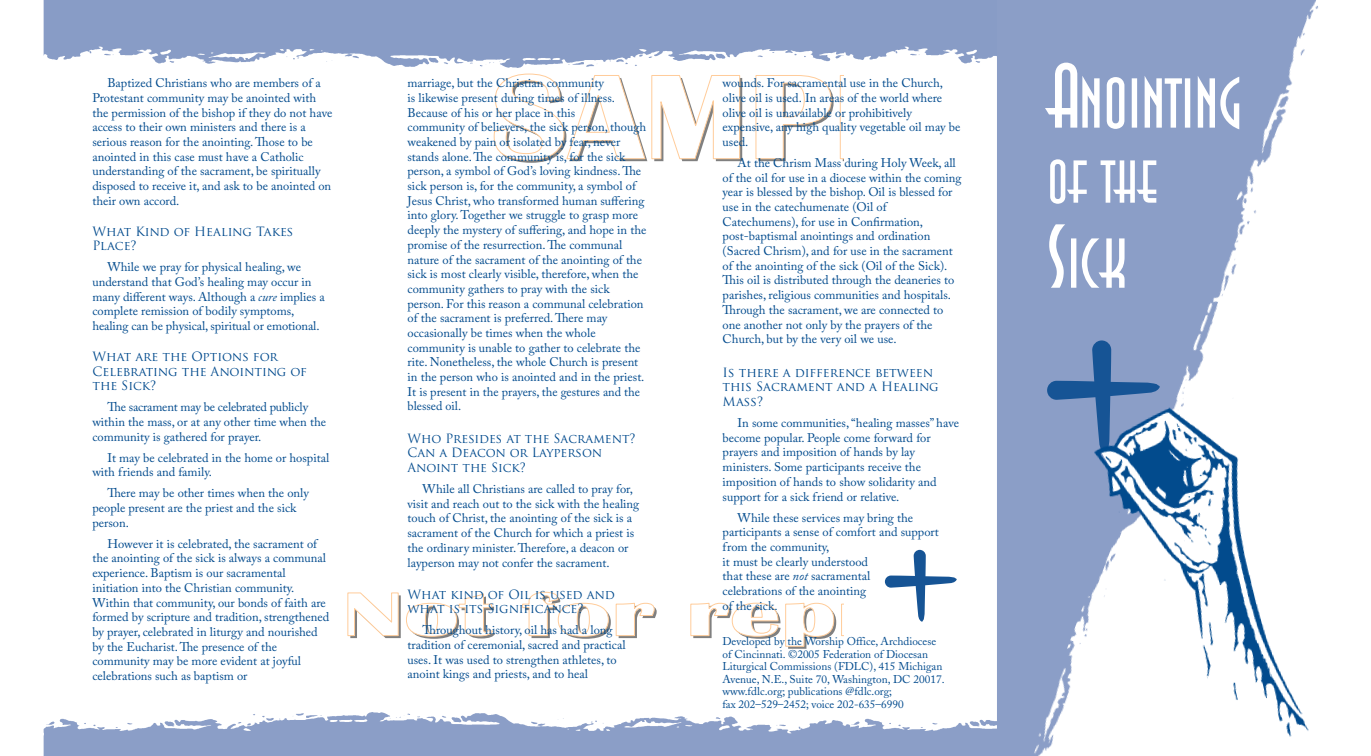
<style>
.page{position:relative;width:1371px;height:756px;background:#fff}
.page>*{position:absolute;margin:0;border:0;box-sizing:border-box;transform-origin:0 0}
.t1{font:12.5px/14.8px "Adobe Caslon Pro";color:#004a8d}
.t2{font:12.5px/14.8px "Trajan Pro";color:#004a8d}
.t3{font:11.25px/12.5px "Adobe Caslon";color:#004a8d}
.s1{font-style:italic}
.s2{font-family:"Adobe Caslon"}
</style>
<div class="page">
<svg style="left:493px;top:115px;width:249px;height:48px"></svg>
<svg style="left:755px;top:115px;width:75px;height:46px"></svg>
<svg style="left:839px;top:115px;width:5px;height:46px"></svg>
<svg style="left:347px;top:592px;width:148px;height:46px"></svg>
<svg style="left:522px;top:591px;width:134px;height:47px"></svg>
<svg style="left:690px;top:602px;width:154px;height:46px"></svg>
<img style="left:44px;top:712px;width:802px;height:44px">
<img style="left:846px;top:718px;width:151px;height:38px">
<img style="left:849px;top:0;width:148px;height:64px">
<img style="left:44px;top:0;width:805px;height:115px">
<img style="left:999px;top:0;width:319px;height:756px">
<svg style="left:1045px;top:63px;width:54px;height:65px"></svg>
<svg style="left:1106px;top:77px;width:18px;height:52px"></svg>
<div style="left:1131px;top:78px;width:6px;height:50px;background:#fff"></div>
<svg style="left:1144px;top:76px;width:37px;height:52px"></svg>
<div style="left:1184px;top:78px;width:6px;height:50px;background:#fff"></div>
<svg style="left:1197px;top:76px;width:42px;height:53px"></svg>
<svg style="left:1050px;top:159px;width:36px;height:45px"></svg>
<svg style="left:1100px;top:160px;width:56px;height:43px"></svg>
<svg style="left:1049px;top:224px;width:16px;height:64px"></svg>
<div style="left:1071px;top:238px;width:5px;height:50px;background:#fff"></div>
<svg style="left:1081px;top:238px;width:43px;height:50px"></svg>
<svg style="left:1047px;top:340px;width:113px;height:114px;background:#7690be"></svg>
<svg style="left:885px;top:550px;width:72px;height:72px"></svg>
<img style="left:1078px;top:380px;width:240px;height:376px">
<p class="t1" style="left:92px;top:75px;width:241px;text-indent:15px">Baptized Christians who are members of a Protestant community may be anointed with the permission of the bishop if they do not have access to their own ministers and there is a serious reason for the anointing. Those to be anointed in this case must have a Catholic understanding of the sacrament, be spiritually disposed to receive it, and ask to be anointed on their own accord.</p>
<p class="t2" style="left:92px;top:224px;width:202px">What Kind of Healing Takes<br>Place?</p>
<p class="t1" style="left:92px;top:260px;width:234px;text-indent:15px">While we pray for physical healing, we understand that God’s healing may occur in many different ways. Although a <span class="s1">cure</span> implies a complete remission of bodily symptoms, healing can be physical, spiritual or emotional.</p>
<p class="t2" style="left:92px;top:349px;width:216px">What are the Options for<br>Celebrating the Anointing of the Sick?</p>
<p class="t1" style="left:92px;top:400px;width:235px;text-indent:15px">The sacrament may be celebrated publicly within the mass, or at any other time when the community is gathered for prayer.</p>
<p class="t1" style="left:92px;top:450px;width:238px;text-indent:15px">It may be celebrated in the home or hospital with friends and family.</p>
<p class="t1" style="left:92px;top:485px;width:218px;text-indent:15px">There may be other times when the only people present are the priest and the sick person.</p>
<p class="t1" style="left:92px;top:536px;width:238px;text-indent:15px">However it is celebrated, the sacrament of the anointing of the sick is always a communal experience. Baptism is our sacramental initiation into the Christian community.<br>Within that community, our bonds of faith are formed by scripture and tradition, strengthened by prayer, celebrated in liturgy and nourished by the Eucharist. The presence of the community may be more evident at joyful celebrations such as baptism or</p>
<p class="t1" style="left:407px;top:75px;width:240px">marriage, but the Christian <span class="s2">community<br></span>is likewise present during times of <span class="s2">illness.<br></span>Because of his or her place in this<br>community of believers, the sick person, though weakened by pain or isolated by fear, never stands alone. The community is, for the sick person, a symbol of God’s loving kindness. The sick person is, for the community, a symbol of Jesus Christ, who transformed human suffering into glory. Together we struggle to grasp more deeply the mystery of suffering, and hope in the promise of the resurrection. The communal nature of the sacrament of the anointing of the sick is most clearly visible, therefore, when the community gathers to pray with the sick person. For this reason a communal celebration of the sacrament is preferred. There may occasionally be times when the whole community is unable to gather to celebrate the rite. Nonetheless, the whole Church is present in the person who is anointed and in the priest.<br>It is present in the prayers, the gestures and the blessed oil.</p>
<p class="t2" style="left:407px;top:430px;width:230px">Who Presides at the Sacrament?<br>Can a Deacon or Layperson<br>Anoint the Sick?</p>
<p class="t1" style="left:407px;top:481px;width:233px;text-indent:15px">While all Christians are called to pray for, visit and reach out to the sick with the healing touch of Christ, the anointing of the sick is a sacrament of the Church for which a priest is the ordinary minister. Therefore, a deacon or layperson may not confer the sacrament.</p>
<p class="t2" style="left:407px;top:586px;width:209px">What kind of Oil is used and what is its Significance?</p>
<p class="t1" style="left:407px;top:622px;width:220px;text-indent:15px">Throughout history, oil has had a long tradition of ceremonial, sacred and practical uses. It was used to strengthen athletes, to anoint kings and priests, and to heal</p>
<p class="t1" style="left:722px;top:75px;width:239px">wounds. For sacramental use in the Church, olive oil is used<span class="s2">.</span> In areas of the world where olive oil is unavailable or prohibitively expensive, any high quality vegetable oil may be used.</p>
<p class="t1" style="left:722px;top:155px;width:240px;text-indent:15px">At the Chrism Mass during Holy Week, all of the oil for use in a diocese within the coming year is blessed by the bishop. Oil is blessed for use in the catechumenate (Oil of Catechumens), for use in Confirmation, post-baptismal anointings and ordination (Sacred Chrism), and for use in the sacrament of the anointing of the sick (Oil of the Sick).<br>This oil is distributed through the deaneries to parishes, religious communities and hospitals.<br>Through the sacrament, we are connected to one another not only by the prayers of the Church, but by the very oil we use.</p>
<p class="t2" style="left:722px;top:364px;width:218px">Is there a difference between this Sacrament and a Healing<br>Mass?</p>
<p class="t1" style="left:722px;top:415px;width:238px;text-indent:15px">In some communities, “healing masses” have become popular. People come forward for prayers and imposition of hands by lay ministers. Some participants receive the imposition of hands to show solidarity and support for a sick friend or relative.</p>
<p class="t1" style="left:722px;top:510px;width:218px;text-indent:15px">While these services may bring the participants a sense of comfort and support from the community,<br>it must be clearly understood<br>that these are <span class="s1">not</span> sacramental<br>celebrations of the anointing<br>of the sick.</p>
<p class="t3" style="left:722px;top:635px;width:223px">Developed by the Worship Office, Archdiocese of Cincinnati. ©2005 Federation of Diocesan Liturgical Commissions (FDLC), 415 Michigan Avenue, N.E., Suite 70, Washington, DC 20017. www.fdlc.org; publications @fdlc.org;<br>fax 202–529–2452; voice 202-635–6990</p>
</div>
